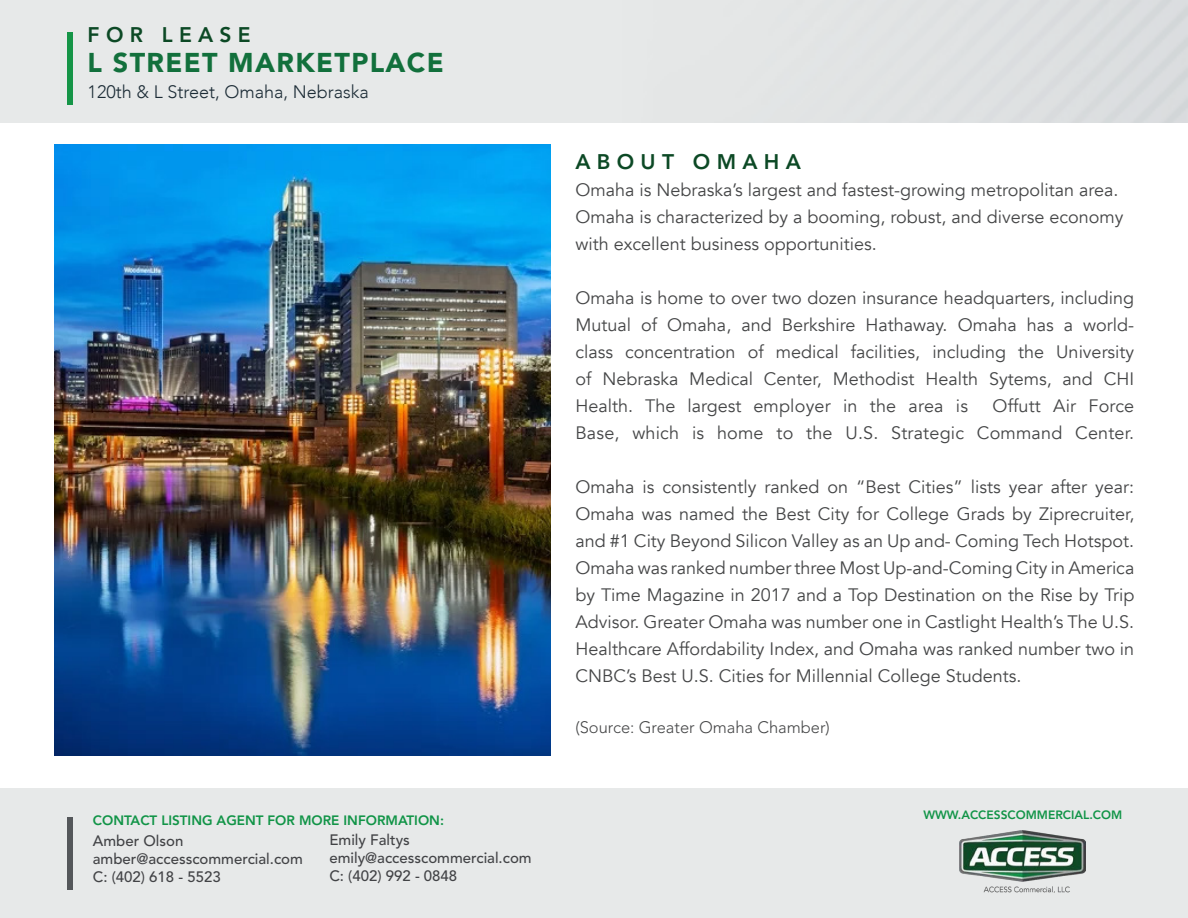
<style>
.page{position:relative;width:1188px;height:918px;background:#fff}
.page>*{position:absolute;margin:0;border:0;box-sizing:border-box;transform-origin:0 0}
.t1{font:900 27px "Avenir LT Std";letter-spacing:.05em;color:#12703c}
.t2{font:800 21px "Avenir LT Std";letter-spacing:.3em;color:#0c4925}
.t3{font:18px/27px "Avenir";color:#454647;text-align:justify}
.t4{font:300 18px "Avenir";color:#1c2c36}
.t5{font:300 16.5px "Avenir LT Std";color:#454647}
.t6{font:500 15px "Avenir LT Std";color:#424346}
.t7{font:800 13.5px "Avenir LT Std";color:#119447}
.t8{font:800 12px "Avenir LT Std";color:#119447}
</style>
<div class="page">
<div style="left:0;top:788px;width:1188px;height:130px;background:#e7e9e9"></div>
<img style="left:960px;top:830px;width:126px;height:63px">
<div style="left:0;top:0;width:1188px;height:122px;background:#e7e9e9"></div>
<div style="left:68px;top:32px;width:5px;height:73px;background:#159547"></div>
<div style="left:68px;top:817px;width:5px;height:73px;background:#54575a"></div>
<img style="left:54px;top:144px;width:497px;height:612px">
<p class="t2" style="left:88px;top:22px;width:165px">FOR LEASE</p>
<h1 class="t1" style="left:88px;top:46px;width:358px">L STREET MARKETPLACE</h1>
<p class="t4" style="left:88px;top:81px;width:283px">120th &amp; L Street, Omaha, Nebraska</p>
<p class="t7" style="left:93px;top:812px;width:353px">CONTACT LISTING AGENT FOR MORE INFORMATION:</p>
<p class="t6" style="left:93px;top:832px;width:92px">Amber Olson</p>
<p class="t6" style="left:93px;top:850px;width:212px">amber@accesscommercial.com</p>
<p class="t6" style="left:93px;top:868px;width:129px">C: (402) 618 - 5523</p>
<p class="t6" style="left:329px;top:831px;width:82px">Emily Faltys</p>
<p class="t6" style="left:329px;top:849px;width:204px">emily@accesscommercial.com</p>
<p class="t6" style="left:329px;top:867px;width:129px">C: (402) 992 - 0848</p>
<p class="t2" style="left:575px;top:149px;width:227px">ABOUT OMAHA</p>
<p class="t3" style="left:575px;top:177px;width:550px;text-align:left">Omaha is Nebraska’s largest and fastest-growing metropolitan area.<br>Omaha is characterized by a booming, robust, and diverse economy with excellent business opportunities.</p>
<p class="t3" style="left:575px;top:285px;width:560px">Omaha is home to over two dozen insurance headquarters, including Mutual of Omaha, and Berkshire Hathaway. Omaha has a world&shy;class concentration of medical facilities, including the University of Nebraska Medical Center, Methodist Health Sytems, and CHI Health. The largest employer in the area is</p>
<p class="t3" style="left:575px;top:393px;width:560px;text-align:right">Offutt Air Force<br>Base, which is home to the U.S. Strategic Command Center.</p>
<p class="t3" style="left:575px;top:474px;width:560px">Omaha is consistently ranked on “Best Cities” lists year after year:<br>Omaha was named the Best City for College Grads by Ziprecruiter, and #1 City Beyond Silicon Valley as an Up and- Coming Tech Hotspot.<br>Omaha was ranked number three Most Up-and-Coming City in America by Time Magazine in 2017 and a Top Destination on the Rise by Trip Advisor. Greater Omaha was number one in Castlight Health’s The U.S.<br>Healthcare Affordability Index, and Omaha was ranked number two in CNBC’s Best U.S. Cities for Millennial College Students.</p>
<p class="t5" style="left:575px;top:718px;width:256px">(Source: Greater Omaha Chamber)</p>
<p class="t8" style="left:923px;top:808px;width:200px">WWW.ACCESSCOMMERCIAL.COM</p>
</div>
